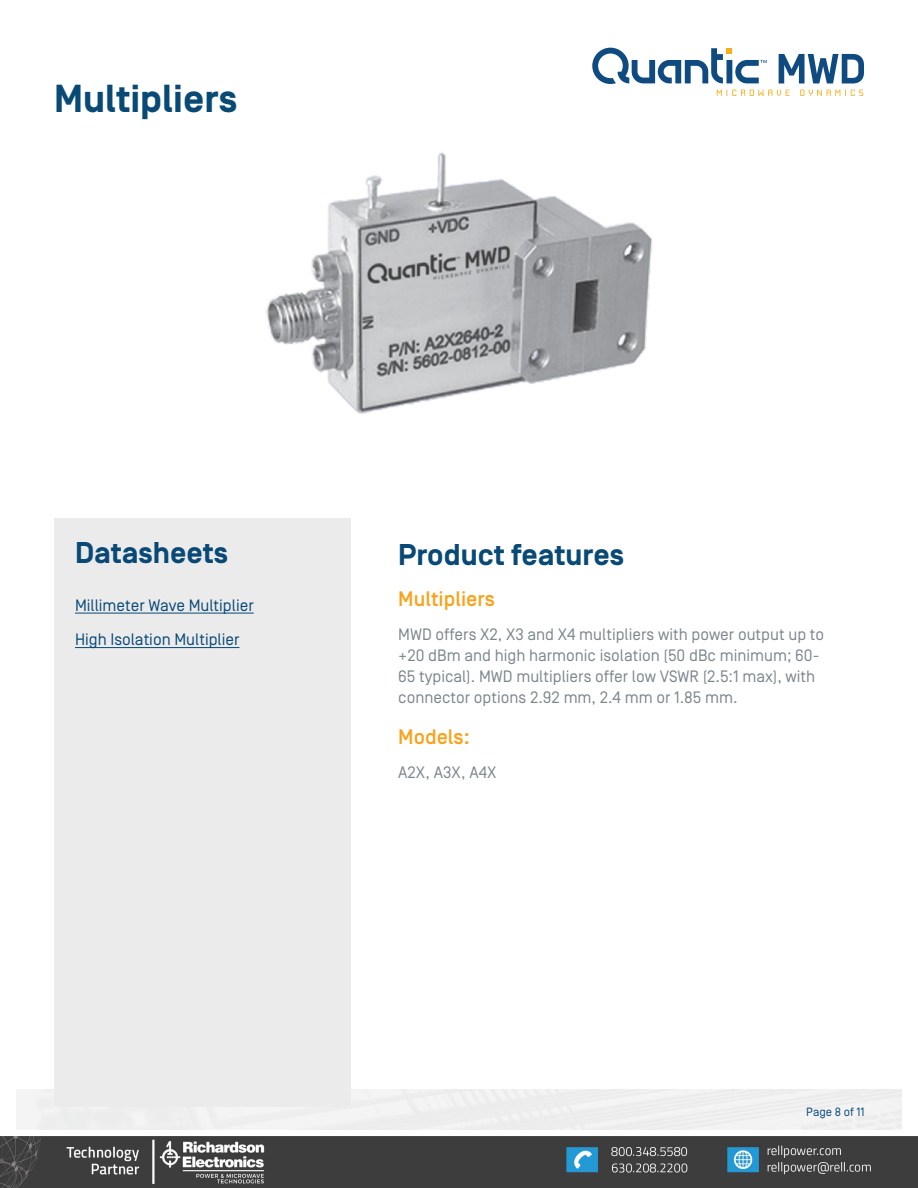
<style>
.page{position:relative;width:918px;height:1188px;background:#fff}
.page>*{position:absolute;margin:0;border:0;box-sizing:border-box;transform-origin:0 0}
.t1{font:700 39px "Simplon Norm";color:#084975}
.t2{font:700 30px "Simplon Norm";color:#084975}
.t3{font:500 21px "Simplon Norm";color:#faa21b}
.t4{font:16.5px/21px "Simplon Norm";color:#7b868c}
.t5{font:16.5px/34.5px "Simplon Norm";color:#084975}
.t6{font:12px "Simplon Norm";color:#084975}
</style>
<div class="page">
<svg style="left:592px;top:48px;width:175px;height:36px"></svg>
<svg style="left:779px;top:54px;width:85px;height:29px"></svg>
<svg style="left:717px;top:90px;width:146px;height:6px"></svg>
<div style="left:55px;top:518px;width:296px;height:589px;background:#ecebec"></div>
<hr style="left:75px;top:613px;width:179px;height:1px;background:#084975">
<hr style="left:75px;top:647px;width:165px;height:1px;background:#084975">
<img style="left:266px;top:152px;width:387px;height:262px">
<img style="left:0;top:1137px;width:918px;height:51px">
<h1 class="t1" style="left:54px;top:78px;width:185px">Multipliers</h1>
<h2 class="t2" style="left:75px;top:536px;width:155px">Datasheets</h2>
<p class="t5" style="left:75px;top:588px;width:180px">Millimeter Wave Multiplier<br>High Isolation Multiplier</p>
<h2 class="t2" style="left:398px;top:539px;width:227px">Product features</h2>
<p class="t3" style="left:398px;top:587px;width:98px">Multipliers</p>
<p class="t4" style="left:398px;top:624px;width:428px">MWD offers X2, X3 and X4 multipliers with power output up to +20 dBm and high harmonic isolation (50 dBc minimum; 60- 65 typical). MWD multipliers offer low VSWR (2.5:1 max), with connector options 2.92 mm, 2.4 mm or 1.85 mm.</p>
<p class="t3" style="left:398px;top:725px;width:73px">Models:</p>
<p class="t4" style="left:398px;top:762px;width:100px">A2X, A3X, A4X</p>
<p class="t6" style="left:806px;top:1106px;width:60px">Page 8 of 11</p>
</div>
